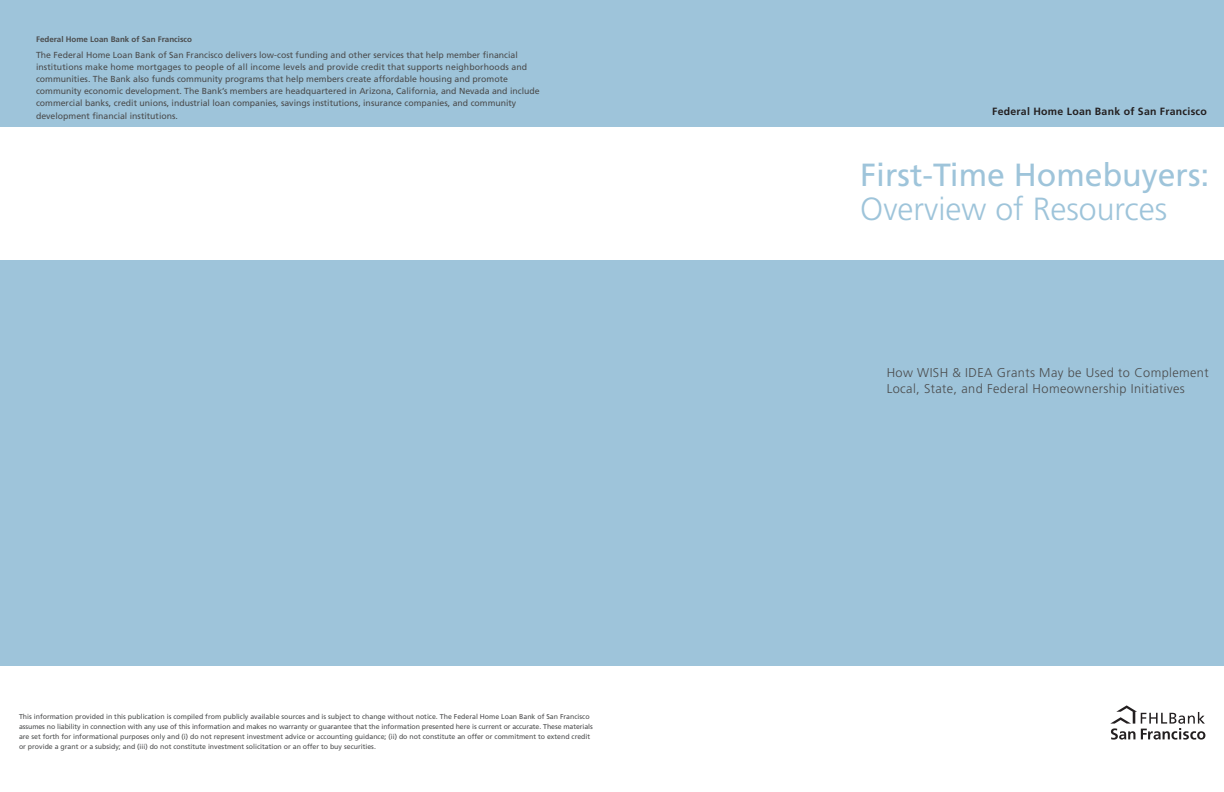
<style>
.page{position:relative;width:1224px;height:792px;background:#fff}
.page>*{position:absolute;margin:0;border:0;box-sizing:border-box;transform-origin:0 0}
.body_copy{font:32px/34px "Frutiger";color:#9ec4da}
.t1{font:300 12.8px/16px "Frutiger";letter-spacing:.03em;color:#4b4c4d}
.t2{font:700 10.5px "Frutiger";letter-spacing:.025em;color:#231f20}
.body_copy-2{font:8.8px/12.1px "Frutiger";color:#4b4c4d}
.body_copy-3{font:700 8px "Frutiger";color:#4b4c4d}
.body_copy-4{font:7px/10px "Frutiger";color:#4b4c4d}
.s1{font-weight:300}
</style>
<div class="page">
<div style="left:0;top:0;width:1224px;height:665px;background:#9ec4da"></div>
<div style="left:0;top:127px;width:1224px;height:132px;background:#fff"></div>
<svg style="left:1110px;top:705px;width:95px;height:35px"></svg>
<p class="body_copy-3" style="left:36px;top:34px;width:158px">Federal Home Loan Bank of San Francisco</p>
<p class="body_copy-2" style="left:36px;top:49px;width:505px">The Federal Home Loan Bank of San Francisco delivers low-cost funding and other services that help member financial institutions make home mortgages to people of all income levels and provide credit that supports neighborhoods and communities. The Bank also funds community programs that help members create affordable housing and promote community economic development. The Bank’s members are headquartered in Arizona, California, and Nevada and include commercial banks, credit unions, industrial loan companies, savings institutions, insurance companies, and community development financial institutions.</p>
<p class="body_copy-4" style="left:19px;top:711px;width:575px">This information provided in this publication is compiled from publicly available sources and is subject to change without notice. The Federal Home Loan Bank of San Francisco assumes no liability in connection with any use of this information and makes no warranty or guarantee that the information presented here is current or accurate. These materials are set forth for informational purposes only and (i) do not represent investment advice or accounting guidance; (ii) do not constitute an offer or commitment to extend credit or provide a grant or a subsidy; and (iii) do not constitute investment solicitation or an offer to buy securities.</p>
<p class="t2" style="left:992px;top:105px;width:216px">Federal Home Loan Bank of San Francisco</p>
<p class="body_copy" style="left:860px;top:158px;width:351px">First-Time Homebuyers:<br><span class="s1">Overview of Resources</span></p>
<p class="t1" style="left:887px;top:365px;width:323px">How WISH &amp; IDEA Grants May be Used to Complement<br>Local, State, and Federal Homeownership Initiatives</p>
</div>
